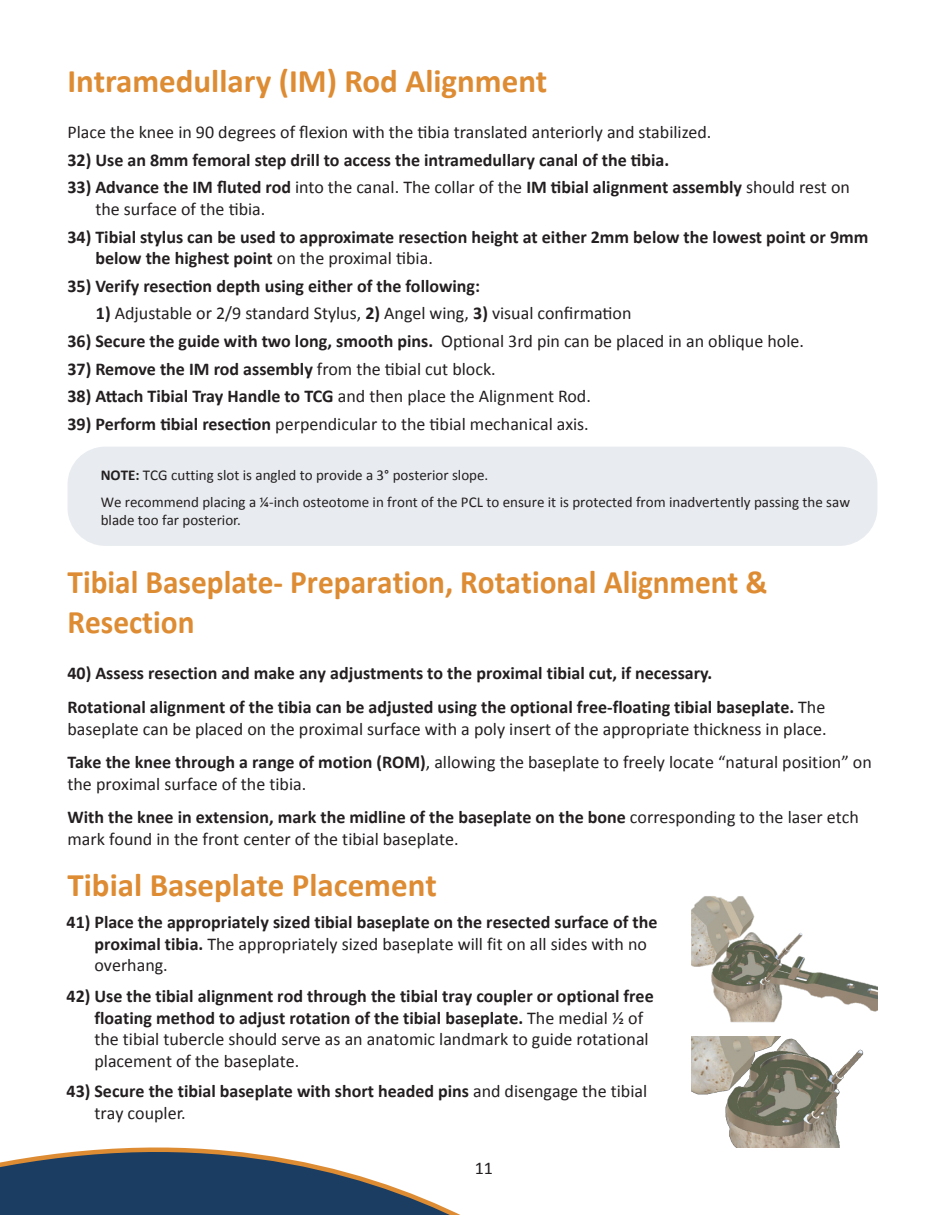
<style>
.page{position:relative;width:945px;height:1215px;background:#fff}
.page>*{position:absolute;margin:0;border:0;box-sizing:border-box;transform-origin:0 0}
.t1{font:700 33px/39.6px "Calibri";color:#de8c33;scale:.95 1}
.t2{font:700 33px "Calibri";color:#de8c33}
.t3{font:700 18px/21.6px "Calibri";color:#231f20}
.t4{font:18px/21.6px "Calibri";color:#231f20}
.t5{font:15px/27px "Calibri";color:#231f20}
.s1{font-weight:700}
.s2{font-weight:400}
</style>
<div class="page">
<div style="left:67px;top:447px;width:810px;height:99px;background:#e8ebef;border-radius:38px"></div>
<img style="left:692px;top:896px;width:186px;height:126px">
<img style="left:691px;top:1036px;width:173px;height:112px">
<svg style="left:0;top:1147px;width:460px;height:68px"></svg>
<p class="t2" style="left:68px;top:57px;width:481px">Intramedullary (IM) Rod Alignment</p>
<p class="t4" style="left:68px;top:121px;width:645px">Place the knee in 90 degrees of flexion with the tibia translated anteriorly and stabilized.</p>
<p class="t3" style="left:68px;top:148px;width:603px">32) Use an 8mm femoral step drill to access the intramedullary canal of the tibia.</p>
<p class="t4" style="left:95px;top:176px;width:756px;text-indent:-28px"><span class="s1">33) Advance the IM fluted rod</span> into the canal. The collar of the <span class="s1">IM tibial alignment assembly</span> should rest on the surface of the tibia.</p>
<p class="t3" style="left:95px;top:225px;width:774px;text-indent:-28px">34) Tibial stylus can be used to approximate resection height at either 2mm below the lowest point or 9mm below the highest point <span class="s2">on the proximal tibia.</span></p>
<p class="t3" style="left:68px;top:274px;width:414px">35) Verify resection depth using either of the following:</p>
<p class="t4" style="left:96px;top:302px;width:537px"><span class="s1">1)</span> Adjustable or 2/9 standard Stylus, <span class="s1">2)</span> Angel wing, <span class="s1">3)</span> visual confirmation</p>
<p class="t4" style="left:67px;top:330px;width:738px"><span class="s1">36) Secure the guide with two long, smooth pins.</span> Optional 3rd pin can be placed in an oblique hole.</p>
<p class="t3" style="left:67px;top:357px;width:430px">37) Remove the IM rod assembly <span class="s2">from the tibial cut block.</span></p>
<p class="t3" style="left:67px;top:385px;width:525px">38) Attach Tibial Tray Handle to TCG <span class="s2">and then place the Alignment Rod.</span></p>
<p class="t4" style="left:67px;top:413px;width:523px"><span class="s1">39) Perform tibial resection</span> perpendicular to the tibial mechanical axis.</p>
<p class="t5" style="left:101px;top:461px;width:751px"><span class="s1">NOTE:</span> TCG cutting slot is angled to provide a 3° posterior slope.<br>We recommend placing a ¼-inch osteotome in front of the PCL to ensure it is protected from inadvertently passing the saw</p>
<p class="t5" style="left:101px;top:506px;width:142px">blade too far posterior.</p>
<p class="t1" style="left:68px;top:562px;width:739px">Tibial Baseplate- Preparation, Rotational Alignment &amp;<br>Resection</p>
<p class="t3" style="left:68px;top:656px;width:759px;line-height:33.6px">40) Assess resection and make any adjustments to the proximal tibial cut, if necessary.<br>Rotational alignment of the tibia can be adjusted using the optional free-floating tibial baseplate. <span class="s2">The</span></p>
<p class="t4" style="left:68px;top:711px;width:806px;line-height:33.6px">baseplate can be placed on the proximal surface with a poly insert of the appropriate thickness in place.<br><span class="s1">Take the knee through a range of motion (ROM)</span>, allowing the baseplate to freely locate “natural position” on</p>
<p class="t3" style="left:68px;top:766px;width:793px;line-height:33.6px"><span class="s2">the proximal surface of the tibia.<br></span>With the knee in extension, mark the midline of the baseplate on the bone <span class="s2">corresponding to the laser etch</span></p>
<p class="t4" style="left:68px;top:828px;width:393px">mark found in the front center of the tibial baseplate.</p>
<p class="t2" style="left:68px;top:861px;width:371px">Tibial Baseplate Placement</p>
<p class="t3" style="left:94px;top:911px;width:564px;text-indent:-28px">41) Place the appropriately sized tibial baseplate on the resected surface of the proximal tibia. <span class="s2">The appropriately sized baseplate will fit on all sides with no overhang.</span></p>
<p class="t3" style="left:94px;top:985px;width:561px;text-indent:-28px">42) Use the tibial alignment rod through the tibial tray coupler or optional free floating method to adjust rotation of the tibial baseplate. <span class="s2">The medial ½ of the tibial tubercle should serve as an anatomic landmark to guide rotational placement of the baseplate.</span></p>
<p class="t3" style="left:94px;top:1080px;width:554px;text-indent:-28px">43) Secure the tibial baseplate with short headed pins <span class="s2">and disengage the tibial tray coupler.</span></p>
<p class="t4" style="left:475px;top:1156px;width:20px">11</p>
</div>
